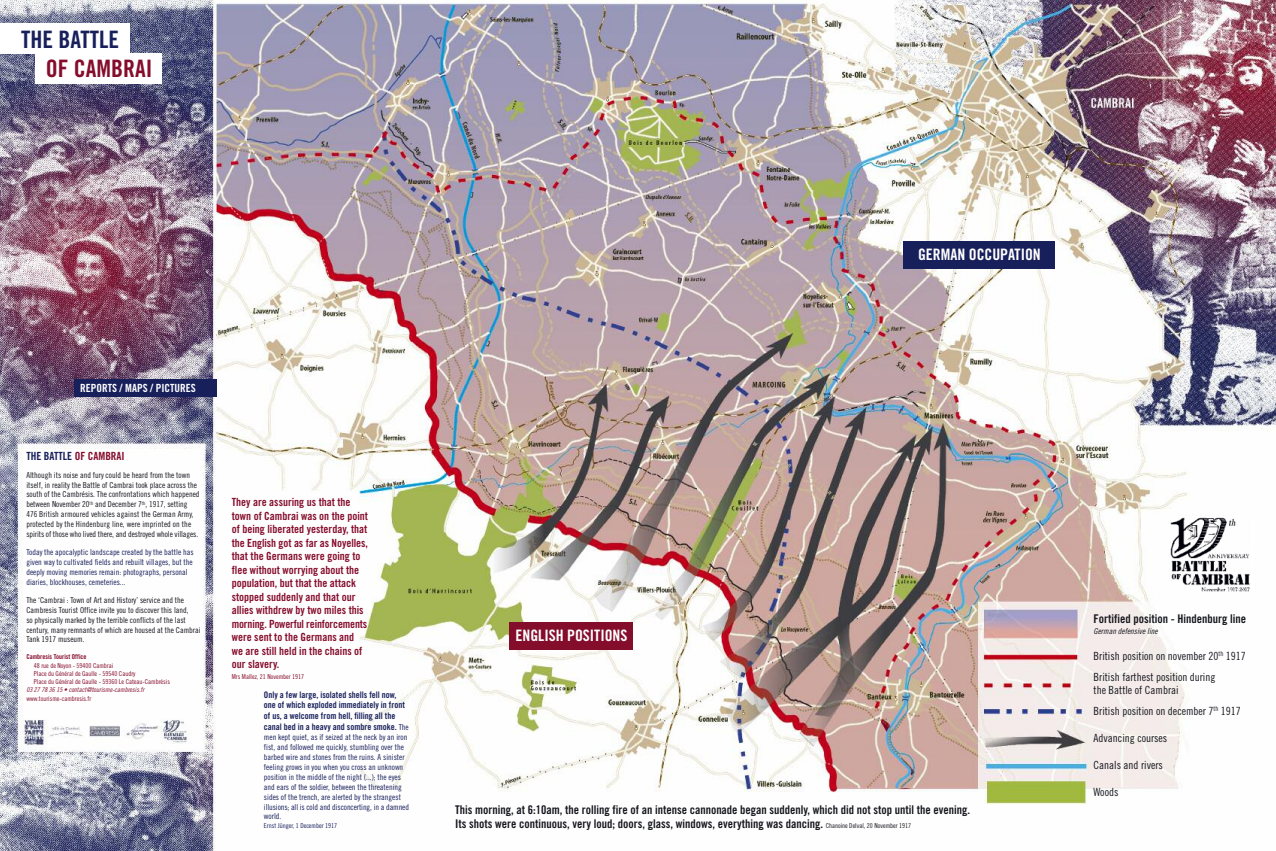
<style>
.page{position:relative;width:1276px;height:851px;background:#fff}
.page>*{position:absolute;margin:0;border:0;box-sizing:border-box;transform-origin:0 0}
.t1{font:24px "Trade Gothic Bold Cond Twenty";color:#18205c}
.t2{font:24px "Trade Gothic Bold Cond Twenty";color:#850d2c}
.t3{font:15.75px "Trade Gothic Bold Cond Twenty";color:#fff}
.t4{font:12px/14.4px "Trade Gothic Bold Cond Twenty";color:#16171e}
.t5{font:11.25px/13.5px "Trade Gothic Bold Cond Twenty";color:#850d2c}
.t6{font:11.25px/20.7px "Trade Gothic Cond Eighteen";color:#16171e}
.t7{font:11.25px "Trade Gothic Bold Cond Twenty";color:#fff}
.t8{font:11.25px "Trade Gothic Bold Cond Twenty";color:#18205c}
.t9{font:9px/10.8px "Trade Gothic Bold Cond Twenty";color:#18205c}
.t10{font:8.25px/9.9px "Trade Gothic Cond Eighteen";color:#16171e}
.t11{font:8.25px/9.9px "Trade Gothic Cond Eighteen";color:#18205c}
.t12{font:8.25px "Trade Gothic Cond Eighteen Obl";color:#16171e}
.t13{font:6.75px/8.1px "Trade Gothic Cond Eighteen";color:#850d2c}
.t14{font:6.75px "Trade Gothic Cond Eighteen Obl";color:#850d2c}
.t15{font:6.75px "Trade Gothic Cond Eighteen";color:#18205c}
.t16{font:6.75px "Trade Gothic Bold Cond Twenty";color:#850d2c}
.s1{color:#850d2c}
.s2{font-family:"Trade Gothic Cond Eighteen";font-size:8.25px}
.s3{font-family:"Trade Gothic Cond Eighteen";font-size:6.75px}
</style>
<div class="page">
<img style="left:0;top:0;width:1276px;height:850px">
<div style="left:0;top:24px;width:130px;height:30px;background:#fff"></div>
<div style="left:35px;top:54px;width:126px;height:30px;background:#fff"></div>
<div style="left:74px;top:379px;width:143px;height:17px;background:#18205c"></div>
<div style="left:509px;top:622px;width:124px;height:27px;background:#850d2c"></div>
<div style="left:903px;top:241px;width:152px;height:28px;background:#18205c"></div>
<div style="left:1171px;top:516px;width:83px;height:78px;background:#fff"></div>
<img style="left:1171px;top:517px;width:79px;height:75px">
<h1 class="t1" style="left:21px;top:30px;width:99px">THE BATTLE</h1>
<h1 class="t2" style="left:46px;top:60px;width:108px">OF CAMBRAI</h1>
<h2 class="t3" style="left:918px;top:248px;width:124px">GERMAN OCCUPATION</h2>
<h3 class="t7" style="left:80px;top:384px;width:117px">REPORTS / MAPS / PICTURES</h3>
<h3 class="t8" style="left:26px;top:452px;width:100px">THE BATTLE <span class="s1">OF CAMBRAI</span></h3>
<p class="t10" style="left:26px;top:470px;width:175px">Although its noise and fury could be heard from the town itself, in reality the Battle of Cambrai took place across the south of the Cambrésis. The confrontations which happened between November 20<sup>th</sup> and December 7<sup>th</sup>, 1917, setting 476 British armoured vehicles against the German Army, protected by the Hindenburg line, were imprinted on the spirits of those who lived there, and destroyed whole villages.</p>
<p class="t11" style="left:26px;top:548px;width:169px">Today the apocalyptic landscape created by the battle has given way to cultivated fields and rebuilt villages, but the deeply moving memories remain: photographs, personal diaries, blockhouses, cemeteries...</p>
<p class="t10" style="left:26px;top:595px;width:176px">The ‘Cambrai : Town of Art and History’ service and the Cambresis Tourist Office invite you to discover this land,<br>so physically marked by the terrible conflicts of the last century, many remnants of which are housed at the Cambrai Tank 1917 museum.</p>
<p class="t16" style="left:26px;top:654px;width:62px">Cambresis Tourist Office</p>
<p class="t13" style="left:34px;top:661px;width:138px">48 rue de Noyon - 59400 Cambrai<br>Place du Général de Gaulle - 59540 Caudry<br>Place du Général de Gaulle - 59360 Le Cateau-Cambrésis</p>
<p class="t14" style="left:26px;top:686px;width:119px">03 27 78 36 15 • contact@tourisme-cambresis.fr</p>
<p class="t13" style="left:26px;top:695px;width:67px">www.tourisme-cambresis.fr</p>
<p class="t5" style="left:232px;top:496px;width:138px">They are assuring us that the town of Cambrai was on the point of being liberated yesterday, that the English got as far as Noyelles, that the Germans were going to flee without worrying about the population, but that the attack stopped suddenly and that our allies withdrew by two miles this morning. Powerful reinforcements were sent to the Germans and we are still held in the chains of our slavery.</p>
<p class="t13" style="left:232px;top:672px;width:74px">Mrs Mallez, 21 November 1917</p>
<p class="t9" style="left:264px;top:689px;width:146px">Only a few large, isolated shells fell now, one of which exploded immediately in front of us, a welcome from hell, filling all the canal bed in a heavy and sombre smoke. <span class="s2">The</span></p>
<p class="t11" style="left:264px;top:732px;width:147px">men kept quiet, as if seized at the neck by an iron fist, and followed me quickly, stumbling over the barbed wire and stones from the ruins. A sinister feeling grows in you when you cross an unknown position in the middle of the night (...); the eyes and ears of the soldier, between the threatening sides of the trench, are alerted by the strangest illusions; all is cold and disconcerting, in a damned world.</p>
<p class="t15" style="left:264px;top:823px;width:75px">Ernst Jünger, 1 December 1917</p>
<h2 class="t3" style="left:515px;top:629px;width:113px">ENGLISH POSITIONS</h2>
<p class="t4" style="left:455px;top:803px;width:516px">This morning, at 6:10am, the rolling fire of an intense cannonade began suddenly, which did not stop until the evening.<br>Its shots were continuous, very loud; doors, glass, windows, everything was dancing. <span class="s3">Chanoine Delval, 20 November 1917</span></p>
<h3 class="t4" style="left:1093px;top:612px;width:154px">Fortified position - Hindenburg line</h3>
<p class="t12" style="left:1093px;top:628px;width:66px">German defensive line</p>
<h3 class="t6" style="left:1093px;top:646px;width:154px">British position on november 20<sup>th</sup> 1917<br>British farthest position during</h3>
<h3 class="t6" style="left:1093px;top:680px;width:149px">the Battle of Cambrai<br>British position on december 7<sup>th</sup> 1917</h3>
<h3 class="t6" style="left:1093px;top:728px;width:75px">Advancing courses</h3>
<h3 class="t6" style="left:1093px;top:755px;width:71px">Canals and rivers</h3>
<h3 class="t6" style="left:1093px;top:782px;width:26px">Woods</h3>
</div>
